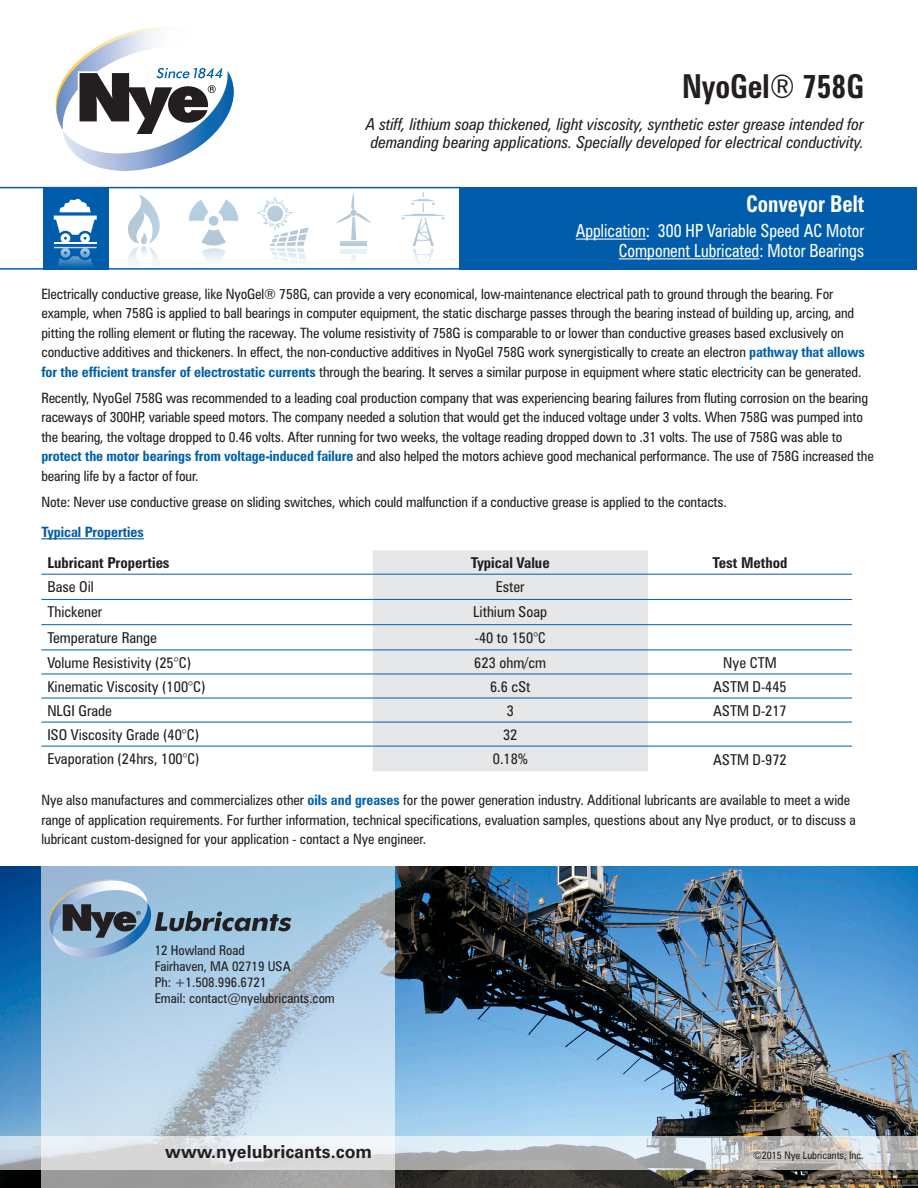
<style>
.page{position:relative;width:918px;height:1188px;background:#fff}
.page>*{position:absolute;margin:0;border:0;box-sizing:border-box;transform-origin:0 0}
.t1{font:700 condensed 33px "Zurich BT";color:#231f20;scale:.91 1}
.t2{font:700 condensed 23.1px "Zurich BT";color:#fff;scale:.91 1}
.t3{font:condensed 18.15px/19.8px "Zurich BT";color:#fff;text-align:right;scale:.91 1}
.t4{font:700 18px "Zurich BT";color:#231f20}
.t5{font:italic condensed 16.5px/18px "Zurich BT";color:#231f20}
.t6{font:condensed 15px "Zurich BT";color:#231f20}
.t7{font:700 condensed 15px "Zurich BT";color:#231f20}
.t8{font:condensed 14.25px/19.5px "Zurich BT";letter-spacing:-.01em;color:#231f20}
.t9{font:700 condensed 14.25px "Zurich BT";color:#015dab}
.t10{font:condensed 13.5px "Zurich BT";color:#231f20}
.t11{font:condensed 10.5px "Zurich BT";color:#231f20}
.s1{font-weight:400}
.s2{font-weight:700;color:#0161aa}
</style>
<div class="page">
<div style="left:460px;top:187px;width:457px;height:83px;background:#015dab"></div>
<hr style="left:41px;top:538px;width:103px;height:1px;background:#015dab">
<div style="left:373px;top:550px;width:275px;height:221px;background:#e6e7e9"></div>
<hr style="left:41px;top:574px;width:332px;height:1px;background:#015dab">
<hr style="left:373px;top:574px;width:275px;height:1px;background:#015dab">
<hr style="left:648px;top:574px;width:204px;height:1px;background:#015dab">
<hr style="left:41px;top:599px;width:332px;height:1px;background:#015dab">
<hr style="left:373px;top:599px;width:275px;height:1px;background:#015dab">
<hr style="left:648px;top:599px;width:204px;height:1px;background:#015dab">
<hr style="left:41px;top:624px;width:332px;height:1px;background:#015dab">
<hr style="left:373px;top:624px;width:275px;height:1px;background:#015dab">
<hr style="left:648px;top:624px;width:204px;height:1px;background:#015dab">
<hr style="left:41px;top:650px;width:332px;height:1px;background:#015dab">
<hr style="left:373px;top:650px;width:275px;height:1px;background:#015dab">
<hr style="left:648px;top:650px;width:204px;height:1px;background:#015dab">
<hr style="left:41px;top:674px;width:332px;height:1px;background:#015dab">
<hr style="left:373px;top:674px;width:275px;height:1px;background:#015dab">
<hr style="left:648px;top:674px;width:204px;height:1px;background:#015dab">
<hr style="left:41px;top:698px;width:332px;height:1px;background:#015dab">
<hr style="left:373px;top:698px;width:275px;height:1px;background:#015dab">
<hr style="left:648px;top:698px;width:204px;height:1px;background:#015dab">
<hr style="left:41px;top:722px;width:332px;height:1px;background:#015dab">
<hr style="left:373px;top:722px;width:275px;height:1px;background:#015dab">
<hr style="left:648px;top:722px;width:204px;height:1px;background:#015dab">
<hr style="left:41px;top:746px;width:332px;height:1px;background:#015dab">
<hr style="left:373px;top:746px;width:275px;height:1px;background:#015dab">
<hr style="left:648px;top:746px;width:204px;height:1px;background:#015dab">
<hr style="left:576px;top:239px;width:70px;height:1px;background:#fff">
<hr style="left:619px;top:258px;width:140px;height:1px;background:#fff">
<img style="left:1px;top:866px;width:917px;height:322px">
<svg style="left:0;top:187px;width:460px;height:83px"></svg>
<svg style="left:0;top:1137px;width:918px;height:33px;background:#c0c4c6"></svg>
<svg style="left:41px;top:866px;width:353px;height:322px;background:#b8cddd"></svg>
<svg style="left:44px;top:879px;width:247px;height:84px;background:#8eaec7"></svg>
<svg style="left:55px;top:30px;width:179px;height:141px"></svg>
<p class="t1" style="left:682px;top:67px;width:202px">NyoGel<span class="s1">®</span> 758G</p>
<p class="t5" style="left:366px;top:115px;width:499px">A stiff, lithium soap thickened, light viscosity, synthetic ester grease intended for demanding bearing applications. Specially developed for electrical conductivity.</p>
<p class="t2" style="left:746px;top:190px;width:131px">Conveyor Belt</p>
<p class="t3" style="left:576px;top:221px;width:318px">Application: 300 HP Variable Speed AC Motor<br>Component Lubricated: Motor Bearings</p>
<p class="t8" style="left:41px;top:284px;width:825px">Electrically conductive grease, like NyoGel® 758G, can provide a very economical, low-maintenance electrical path to ground through the bearing. For example, when 758G is applied to ball bearings in computer equipment, the static discharge passes through the bearing instead of building up, arcing, and pitting the rolling element or fluting the raceway. The volume resistivity of 758G is comparable to or lower than conductive greases based exclusively on conductive additives and thickeners. In effect, the non-conductive additives in NyoGel 758G work synergistically to create an electron <span class="s2">pathway that allows for the efficient transfer of electrostatic currents</span> through the bearing. It serves a similar purpose in equipment where static electricity can be generated.</p>
<p class="t8" style="left:41px;top:388px;width:834px">Recently, NyoGel 758G was recommended to a leading coal production company that was experiencing bearing failures from fluting corrosion on the bearing raceways of 300HP, variable speed motors. The company needed a solution that would get the induced voltage under 3 volts. When 758G was pumped into the bearing, the voltage dropped to 0.46 volts. After running for two weeks, the voltage reading dropped down to .31 volts. The use of 758G was able to <span class="s2">protect the motor bearings from voltage-induced failure</span> and also helped the motors achieve good mechanical performance. The use of 758G increased the bearing life by a factor of four.</p>
<p class="t8" style="left:41px;top:492px;width:687px">Note: Never use conductive grease on sliding switches, which could malfunction if a conductive grease is applied to the contacts.</p>
<p class="t9" style="left:41px;top:524px;width:104px">Typical Properties</p>
<p class="t7" style="left:47px;top:554px;width:124px">Lubricant Properties</p>
<p class="t7" style="left:471px;top:554px;width:80px">Typical Value</p>
<p class="t7" style="left:713px;top:554px;width:77px">Test Method</p>
<p class="t6" style="left:47px;top:578px;width:48px">Base Oil</p>
<p class="t6" style="left:496px;top:578px;width:30px">Ester</p>
<p class="t6" style="left:47px;top:603px;width:56px">Thickener</p>
<p class="t6" style="left:473px;top:603px;width:75px">Lithium Soap</p>
<p class="t6" style="left:47px;top:628px;width:111px">Temperature Range</p>
<p class="t6" style="left:475px;top:628px;width:72px">-40 to 150°C</p>
<p class="t6" style="left:47px;top:654px;width:145px">Volume Resistivity (25°C)</p>
<p class="t6" style="left:474px;top:654px;width:73px">623 ohm/cm</p>
<p class="t6" style="left:723px;top:654px;width:55px">Nye CTM</p>
<p class="t6" style="left:47px;top:678px;width:160px">Kinematic Viscosity (100°C)</p>
<p class="t6" style="left:490px;top:678px;width:42px">6.6 cSt</p>
<p class="t6" style="left:713px;top:678px;width:75px">ASTM D-445</p>
<p class="t6" style="left:47px;top:702px;width:66px">NLGI Grade</p>
<p class="t6" style="left:507px;top:702px;width:9px">3</p>
<p class="t6" style="left:713px;top:702px;width:75px">ASTM D-217</p>
<p class="t6" style="left:47px;top:726px;width:153px">ISO Viscosity Grade (40°C)</p>
<p class="t6" style="left:503px;top:726px;width:16px">32</p>
<p class="t6" style="left:47px;top:750px;width:153px">Evaporation (24hrs, 100°C)</p>
<p class="t6" style="left:493px;top:750px;width:36px">0.18%</p>
<p class="t6" style="left:713px;top:750px;width:75px">ASTM D-972</p>
<p class="t8" style="left:41px;top:790px;width:816px">Nye also manufactures and commercializes other <span class="s2">oils and greases</span> for the power generation industry. Additional lubricants are available to meet a wide range of application requirements. For further information, technical specifications, evaluation samples, questions about any Nye product, or to discuss a lubricant custom-designed for your application - contact a Nye engineer.</p>
<p class="t10" style="left:155px;top:942px;width:92px">12 Howland Road</p>
<p class="t10" style="left:155px;top:958px;width:137px">Fairhaven, MA 02719 USA</p>
<p class="t10" style="left:155px;top:974px;width:113px">Ph: +1.508.996.6721</p>
<p class="t10" style="left:155px;top:990px;width:182px">Email: contact@nyelubricants.com</p>
<p class="t4" style="left:165px;top:1140px;width:208px">www.nyelubricants.com</p>
<p class="t11" style="left:753px;top:1149px;width:112px">©2015 Nye Lubricants, Inc.</p>
</div>
